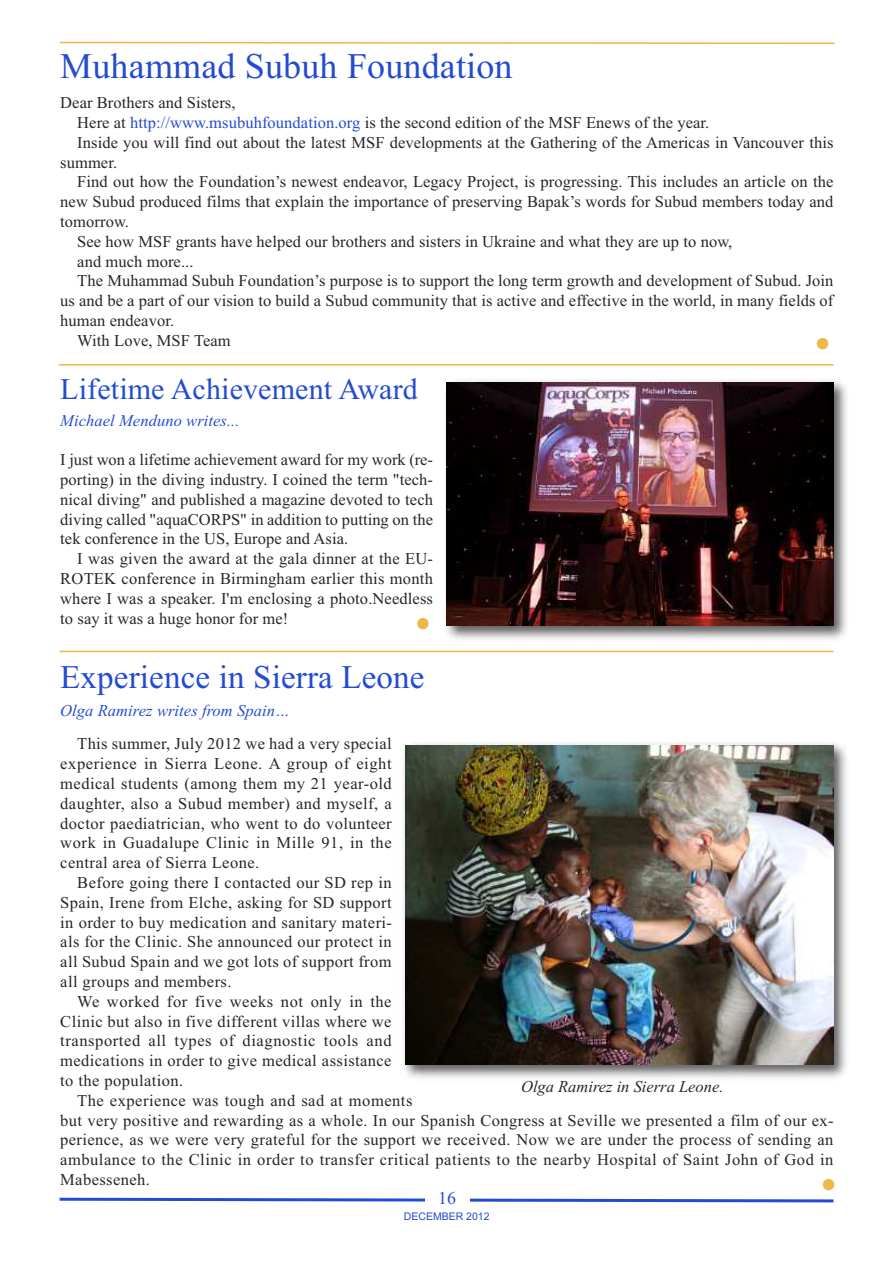
<style>
.page{position:relative;width:893px;height:1263px;background:#fff}
.page>*{position:absolute;margin:0;border:0;box-sizing:border-box;transform-origin:0 0}
.t1{font:italic 46.5px "Times New Roman";color:#ecb847}
.t2{font:36px "Times New Roman";letter-spacing:.005em;color:#234bd1}
.t3{font:33px "Times New Roman";letter-spacing:.005em;color:#234bd1}
.t4{font:30px "Times New Roman";letter-spacing:.005em;color:#234bd1}
.t5{font:18px "Times New Roman";color:#234bd1}
.t6{font:16.5px/19.8px "Times New Roman";letter-spacing:.005em;color:#272627;text-align:justify}
.t7{font:16.5px/19.8px "Times New Roman";letter-spacing:.025em;color:#272627}
.t8{font:italic 16.5px "Times New Roman";letter-spacing:.005em;color:#234bd1}
.t9{font:italic 16.5px "Times New Roman";color:#272627}
.t10{font:10.5px "Arial";color:#234bd1}
.s1{color:#234bd1}
</style>
<div class="page">
<svg style="left:59px;top:1197px;width:775px;height:6px"></svg>
<div style="left:425px;top:1192px;width:44px;height:37px;background:#fff"></div>
<svg style="left:59px;top:41px;width:776px;height:3px"></svg>
<img style="left:403px;top:743px;width:444px;height:336px">
<img style="left:405px;top:746px;width:428px;height:318px">
<img style="left:445px;top:380px;width:402px;height:260px">
<img style="left:446px;top:382px;width:387px;height:243px">
<hr style="left:60px;top:651px;width:773px;height:1px;background:#ecb847">
<hr style="left:59px;top:364px;width:774px;height:2px;background:#ecb847">
<h2 class="t2" style="left:60px;top:45px;width:454px">Muhammad Subuh Foundation</h2>
<p class="t6" style="left:60px;top:93px;width:177px">Dear Brothers and Sisters,</p>
<p class="t6" style="left:77px;top:112px;width:634px">Here at <span class="s1">http://www.msubuhfoundation.org</span> is the second edition of the MSF Enews of the year.</p>
<p class="t6" style="left:77px;top:132px;width:758px">Inside you will find out about the latest MSF developments at the Gathering of the Americas in Vancouver this</p>
<p class="t6" style="left:60px;top:152px;width:58px">summer.</p>
<p class="t6" style="left:77px;top:172px;width:758px">Find out how the Foundation’s newest endeavor, Legacy Project, is progressing. This includes an article on the</p>
<p class="t6" style="left:60px;top:192px;width:775px">new Subud produced films that explain the importance of preserving Bapak’s words for Subud members today and</p>
<p class="t6" style="left:60px;top:211px;width:70px">tomorrow.</p>
<p class="t6" style="left:77px;top:231px;width:657px">See how MSF grants have helped our brothers and sisters in Ukraine and what they are up to now,</p>
<p class="t6" style="left:77px;top:251px;width:118px">and much more...</p>
<p class="t6" style="left:77px;top:271px;width:758px">The Muhammad Subuh Foundation’s purpose is to support the long term growth and development of Subud. Join</p>
<p class="t6" style="left:60px;top:291px;width:775px">us and be a part of our vision to build a Subud community that is active and effective in the world, in many fields of</p>
<p class="t6" style="left:60px;top:310px;width:115px">human endeavor.</p>
<p class="t6" style="left:77px;top:330px;width:155px">With Love, MSF Team</p>
<h3 class="t4" style="left:60px;top:371px;width:359px">Lifetime Achievement Award</h3>
<p class="t8" style="left:60px;top:410px;width:181px">Michael Menduno writes...</p>
<p class="t6" style="left:60px;top:450px;width:374px">I just won a lifetime achievement award for my work (re&shy;porting) in the diving industry. I coined the term "tech&shy;nical diving" and published a magazine devoted to tech diving called "aquaCORPS" in addition to putting on the tek conference in the US, Europe and Asia.</p>
<p class="t6" style="left:60px;top:549px;width:374px;text-indent:17px">I was given the award at the gala dinner at the EU-ROTEK conference in Birmingham earlier this month where I was a speaker. I'm enclosing a photo.Needless to say it was a huge honor for me!</p>
<h3 class="t3" style="left:60px;top:657px;width:366px">Experience in Sierra Leone</h3>
<p class="t8" style="left:60px;top:701px;width:231px">Olga Ramirez writes from Spain…</p>
<p class="t6" style="left:60px;top:734px;width:333px;text-indent:17px">This summer, July 2012 we had a very special experience in Sierra Leone. A group of eight medical students (among them my 21 year-old daughter, also a Subud member) and myself, a doctor paediatrician, who went to do volunteer work in Guadalupe Clinic in Mille 91, in the central area of Sierra Leone.</p>
<p class="t6" style="left:60px;top:872px;width:333px;text-indent:17px">Before going there I contacted our SD rep in Spain, Irene from Elche, asking for SD support in order to buy medication and sanitary materi&shy;als for the Clinic. She announced our protect in all Subud Spain and we got lots of support from all groups and members.</p>
<p class="t6" style="left:60px;top:991px;width:333px;text-indent:17px">We worked for five weeks not only in the Clinic but also in five different villas where we transported all types of diagnostic tools and medications in order to give medical assistance to the population.</p>
<p class="t7" style="left:60px;top:1090px;width:775px;text-indent:17px">The experience was tough and sad at moments<br>but very positive and rewarding as a whole. In our Spanish Congress at Seville we presented a film of our ex&shy;perience, as we were very grateful for the support we received. Now we are under the process of sending an ambulance to the Clinic in order to transfer critical patients to the nearby Hospital of Saint John of God in Mabesseneh.</p>
<h1 class="t1" style="left:814px;top:315px;width:18px">•</h1>
<h1 class="t1" style="left:415px;top:595px;width:18px">•</h1>
<p class="t9" style="left:521px;top:1076px;width:204px">Olga Ramirez in Sierra Leone.</p>
<h1 class="t1" style="left:820px;top:1157px;width:18px">•</h1>
<p class="t5" style="left:438px;top:1188px;width:19px">16</p>
<p class="t10" style="left:404px;top:1210px;width:87px">DECEMBER 2012</p>
</div>
